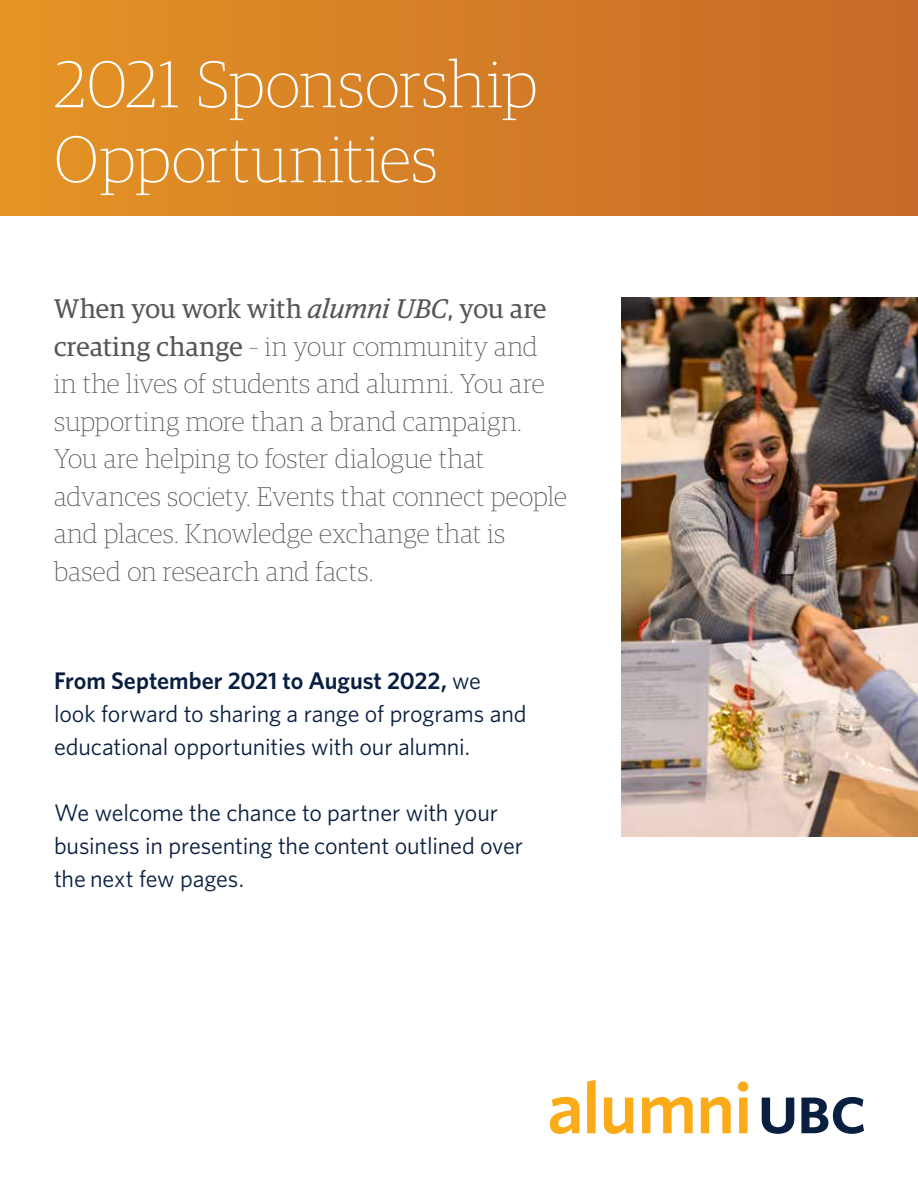
<style>
.page{position:relative;width:918px;height:1188px;background:#fff}
.page>*{position:absolute;margin:0;border:0;box-sizing:border-box;transform-origin:0 0}
.t1{font:100 66px/75px "Guardian Egyp";color:#fff}
.t2{font:100 27px/37.5px "Guardian Egyp";letter-spacing:.01em;color:#54565a}
.t3{font:24px/33px "Whitney";letter-spacing:-.005em;color:#091f40}
.s1{font-weight:400}
.s2{font-weight:400;font-style:italic}
.s3{font-weight:600}
</style>
<div class="page">
<div style="left:0;top:0;width:918px;height:216px;background:linear-gradient(to right,#e49425,#c66929)"></div>
<svg style="left:550px;top:1097px;width:29px;height:37px"></svg>
<svg style="left:587px;top:1080px;width:9px;height:53px"></svg>
<svg style="left:604px;top:1098px;width:29px;height:36px"></svg>
<svg style="left:642px;top:1097px;width:51px;height:36px"></svg>
<svg style="left:701px;top:1097px;width:30px;height:36px"></svg>
<svg style="left:738px;top:1081px;width:10px;height:52px"></svg>
<svg style="left:762px;top:1098px;width:32px;height:36px"></svg>
<svg style="left:801px;top:1097px;width:63px;height:37px"></svg>
<img style="left:621px;top:297px;width:297px;height:540px">
<h1 class="t1" style="left:54px;top:44px;width:485px">2021 Sponsorship<br>Opportunities</h1>
<p class="t2" style="left:54px;top:289px;width:514px"><span class="s1">When you work with</span> <span class="s2">alumni UBC</span><span class="s1">, you are creating change</span> – in your community and<br>in the lives of students and alumni. You are supporting more than a brand campaign.<br>You are helping to foster dialogue that advances society. Events that connect people and places. Knowledge exchange that is based on research and facts.</p>
<p class="t3" style="left:54px;top:663px;width:474px"><span class="s3">From September 2021 to August 2022,</span> we look forward to sharing a range of programs and educational opportunities with our alumni.</p>
<p class="t3" style="left:54px;top:795px;width:471px">We welcome the chance to partner with your business in presenting the content outlined over the next few pages.</p>
</div>
